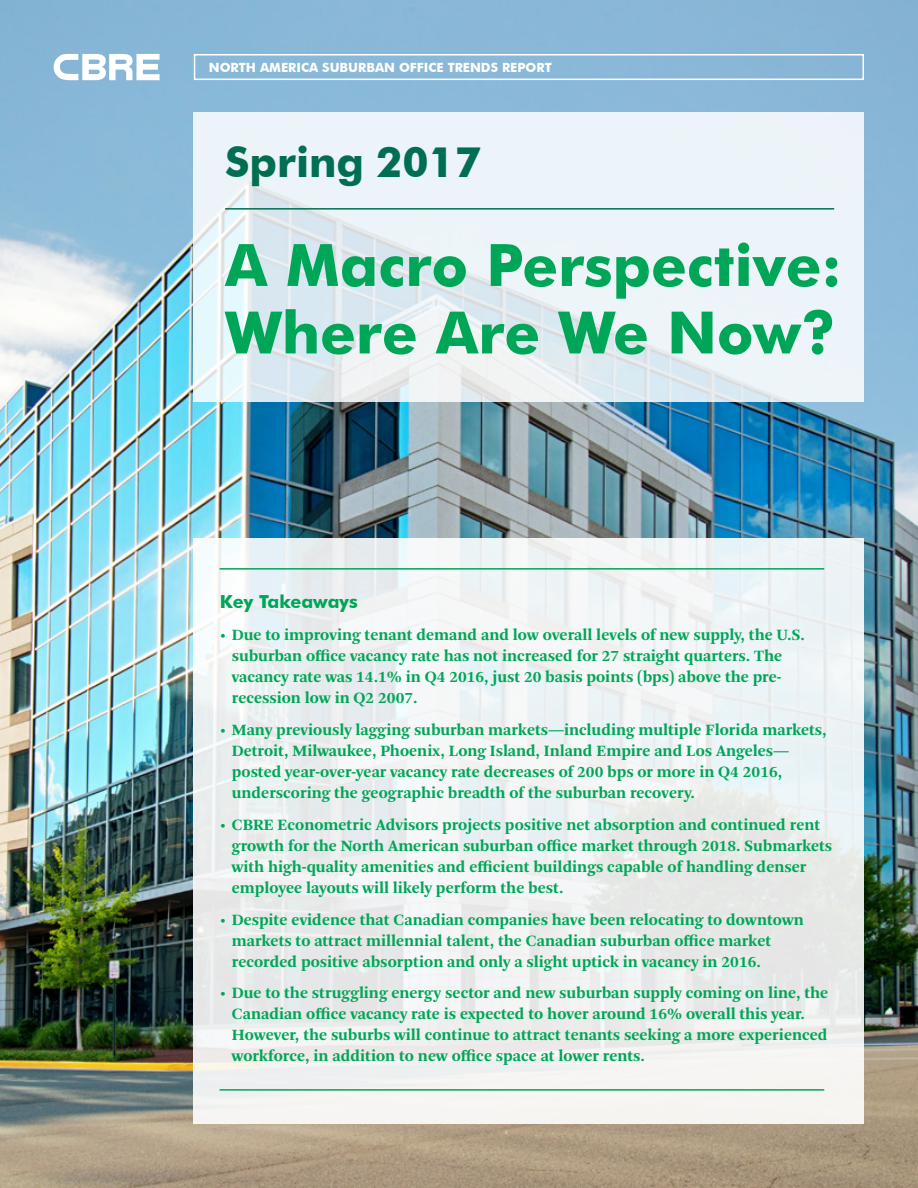
<style>
.page{position:relative;width:918px;height:1188px;background:#fff}
.page>*{position:absolute;margin:0;border:0;box-sizing:border-box;transform-origin:0 0}
.t1{font:700 58.5px/67.5px "Futura BT";color:#00a657}
.t2{font:700 42px "Futura BT";color:#006f51}
.t3{font:700 18px "Futura BT";color:#00a657}
.t4{font:700 16.5px/21px "Arnhem Pro";color:#00a657}
.t5{font:700 12.75px "Futura BT";color:#fff}
</style>
<div class="page">
<img style="left:0;top:0;width:918px;height:1188px">
<div style="left:194px;top:538px;width:670px;height:585px;background:linear-gradient(to right,#eef0f1,#edf0f0)"></div>
<svg style="left:194px;top:112px;width:670px;height:290px;background:#e9f1f6"></svg>
<hr style="left:225px;top:208px;width:609px;height:2px;background:#006f51">
<svg style="left:54px;top:54px;width:106px;height:26px"></svg>
<div style="left:194px;top:54px;width:670px;height:26px;border:2px solid #fff"></div>
<hr style="left:220px;top:568px;width:604px;height:2px;background:#00a657">
<hr style="left:220px;top:1089px;width:604px;height:2px;background:#00a657">
<p class="t5" style="left:209px;top:60px;width:344px">NORTH AMERICA SUBURBAN OFFICE TRENDS REPORT</p>
<h2 class="t2" style="left:225px;top:136px;width:257px">Spring 2017</h2>
<h1 class="t1" style="left:225px;top:231px;width:618px">A Macro Perspective:<br>Where Are We Now?</h1>
<p class="t3" style="left:220px;top:591px;width:140px">Key Takeaways</p>
<p class="t4" style="left:232px;top:624px;width:575px;text-indent:-12px">• Due to improving tenant demand and low overall levels of new supply, the U.S. suburban office vacancy rate has not increased for 27 straight quarters. The vacancy rate was 14.1% in Q4 2016, just 20 basis points (bps) above the pre&shy;recession low in Q2 2007.</p>
<p class="t4" style="left:232px;top:719px;width:596px;text-indent:-12px">• Many previously lagging suburban markets—including multiple Florida markets, Detroit, Milwaukee, Phoenix, Long Island, Inland Empire and Los Angeles— posted year-over-year vacancy rate decreases of 200 bps or more in Q4 2016, underscoring the geographic breadth of the suburban recovery.</p>
<p class="t4" style="left:232px;top:814px;width:602px;text-indent:-12px">• CBRE Econometric Advisors projects positive net absorption and continued rent growth for the North American suburban office market through 2018. Submarkets with high-quality amenities and efficient buildings capable of handling denser employee layouts will likely perform the best.</p>
<p class="t4" style="left:232px;top:909px;width:574px;text-indent:-12px">• Despite evidence that Canadian companies have been relocating to downtown markets to attract millennial talent, the Canadian suburban office market recorded positive absorption and only a slight uptick in vacancy in 2016.</p>
<p class="t4" style="left:232px;top:983px;width:598px;text-indent:-12px">• Due to the struggling energy sector and new suburban supply coming on line, the Canadian office vacancy rate is expected to hover around 16% overall this year.<br>However, the suburbs will continue to attract tenants seeking a more experienced workforce, in addition to new office space at lower rents.</p>
</div>
